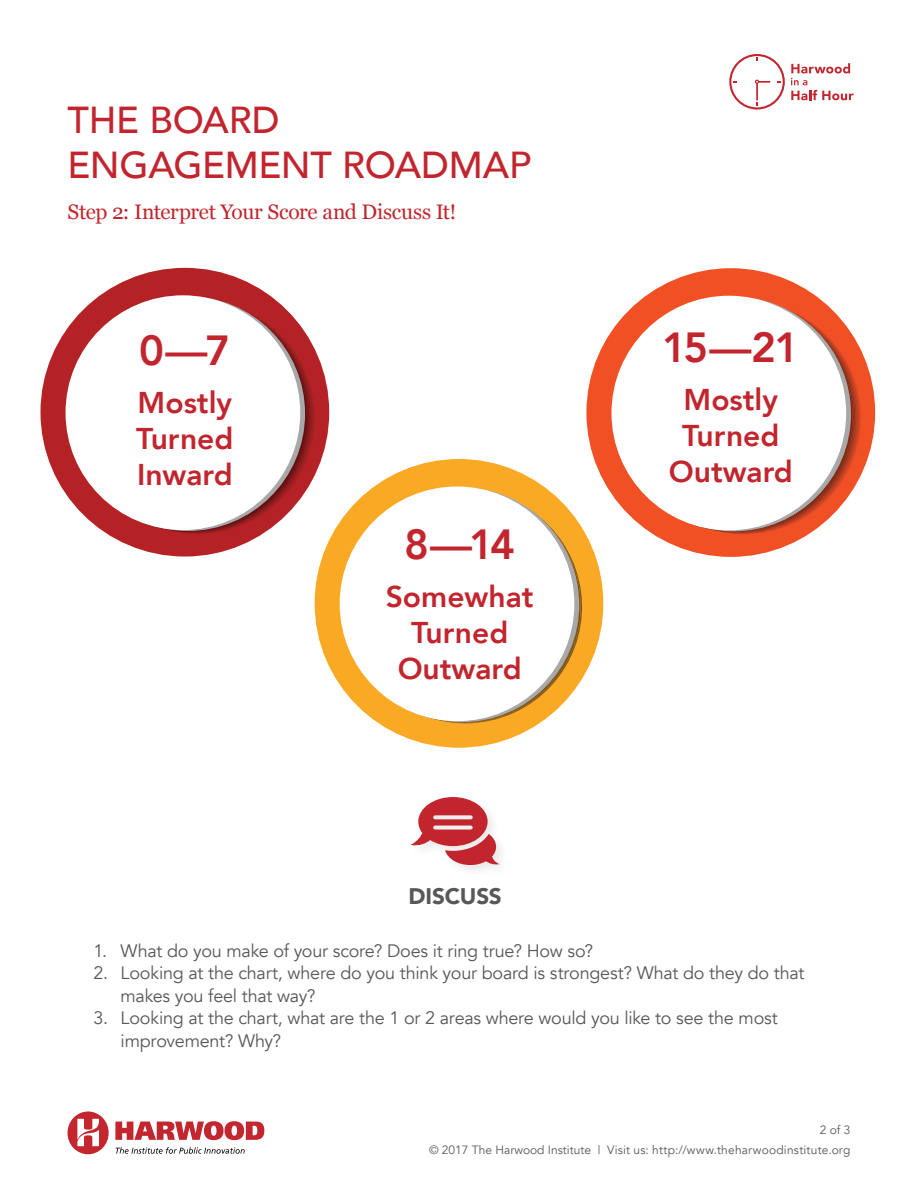
<style>
.page{position:relative;width:918px;height:1188px;background:#fff}
.page>*{position:absolute;margin:0;border:0;box-sizing:border-box;transform-origin:0 0}
.t1{font:800 42px "Avenir";color:#c2252d}
.t2{font:500 37.5px/45px "Avenir";letter-spacing:-.01em;color:#c2252d}
.t3{font:800 30px/36px "Avenir";color:#c2252d}
.t4{font:900 22.5px "Avenir";letter-spacing:-.01em;color:#57585a}
.t5{font:21px "Georgia";letter-spacing:-.015em;color:#c2252d}
.t6{font:18px/22.5px "Avenir";letter-spacing:-.015em;color:#57585a}
.t7{font:12px "Avenir";letter-spacing:.015em;color:#57585a}
</style>
<div class="page">
<svg style="left:729px;top:54px;width:56px;height:56px"></svg>
<svg style="left:791px;top:63px;width:62px;height:37px"></svg>
<svg style="left:68px;top:1112px;width:196px;height:42px"></svg>
<div style="left:40px;top:268px;width:289px;height:289px;background:#b52226;border-radius:50%"></div>
<svg style="left:169px;top:354px;width:161px;height:180px"></svg>
<svg style="left:52px;top:298px;width:265px;height:232px"></svg>
<svg style="left:70px;top:296px;width:235px;height:235px"></svg>
<div style="left:66px;top:295px;width:234px;height:235px;background:#fff;border-radius:50%"></div>
<div style="left:315px;top:459px;width:288px;height:289px;background:#faa925;border-radius:50%"></div>
<svg style="left:326px;top:489px;width:265px;height:233px"></svg>
<svg style="left:345px;top:487px;width:234px;height:235px"></svg>
<div style="left:340px;top:487px;width:234px;height:234px;background:#fff;border-radius:50%"></div>
<div style="left:586px;top:268px;width:289px;height:289px;background:#f05024;border-radius:50%"></div>
<svg style="left:718px;top:355px;width:158px;height:180px"></svg>
<svg style="left:598px;top:298px;width:265px;height:233px"></svg>
<svg style="left:616px;top:297px;width:235px;height:234px"></svg>
<div style="left:611px;top:296px;width:235px;height:234px;background:#fff;border-radius:50%"></div>
<svg style="left:411px;top:797px;width:89px;height:68px"></svg>
<p class="t2" style="left:68px;top:95px;width:465px">THE BOARD<br>ENGAGEMENT ROADMAP</p>
<p class="t5" style="left:68px;top:196px;width:391px">Step 2: Interpret Your Score and Discuss It!</p>
<p class="t1" style="left:139px;top:317px;width:93px">0—7</p>
<p class="t3" style="left:136px;top:384px;width:99px">Mostly<br>Turned</p>
<p class="t3" style="left:137px;top:456px;width:97px">Inward</p>
<p class="t1" style="left:404px;top:512px;width:112px">8—14</p>
<p class="t3" style="left:386px;top:579px;width:149px;text-align:center">Somewhat<br>Turned</p>
<p class="t3" style="left:398px;top:651px;width:125px">Outward</p>
<p class="t4" style="left:408px;top:877px;width:95px">DISCUSS</p>
<p class="t1" style="left:662px;top:314px;width:138px">15—21</p>
<p class="t3" style="left:684px;top:381px;width:96px">Mostly</p>
<p class="t3" style="left:682px;top:417px;width:99px">Turned</p>
<p class="t3" style="left:669px;top:453px;width:125px">Outward</p>
<p class="t6" style="left:94px;top:939px;width:501px">1. What do you make of your score? Does it ring true? How so?</p>
<p class="t6" style="left:121px;top:962px;width:685px;text-indent:-27px">2. Looking at the chart, where do you think your board is strongest? What do they do that makes you feel that way?</p>
<p class="t6" style="left:121px;top:1007px;width:659px;text-indent:-27px">3. Looking at the chart, what are the 1 or 2 areas where would you like to see the most improvement? Why?</p>
<p class="t7" style="left:820px;top:1123px;width:32px">2 of 3</p>
<p class="t7" style="left:429px;top:1143px;width:423px">© 2017 The Harwood Institute | Visit us: http://www.theharwoodinstitute.org</p>
</div>
